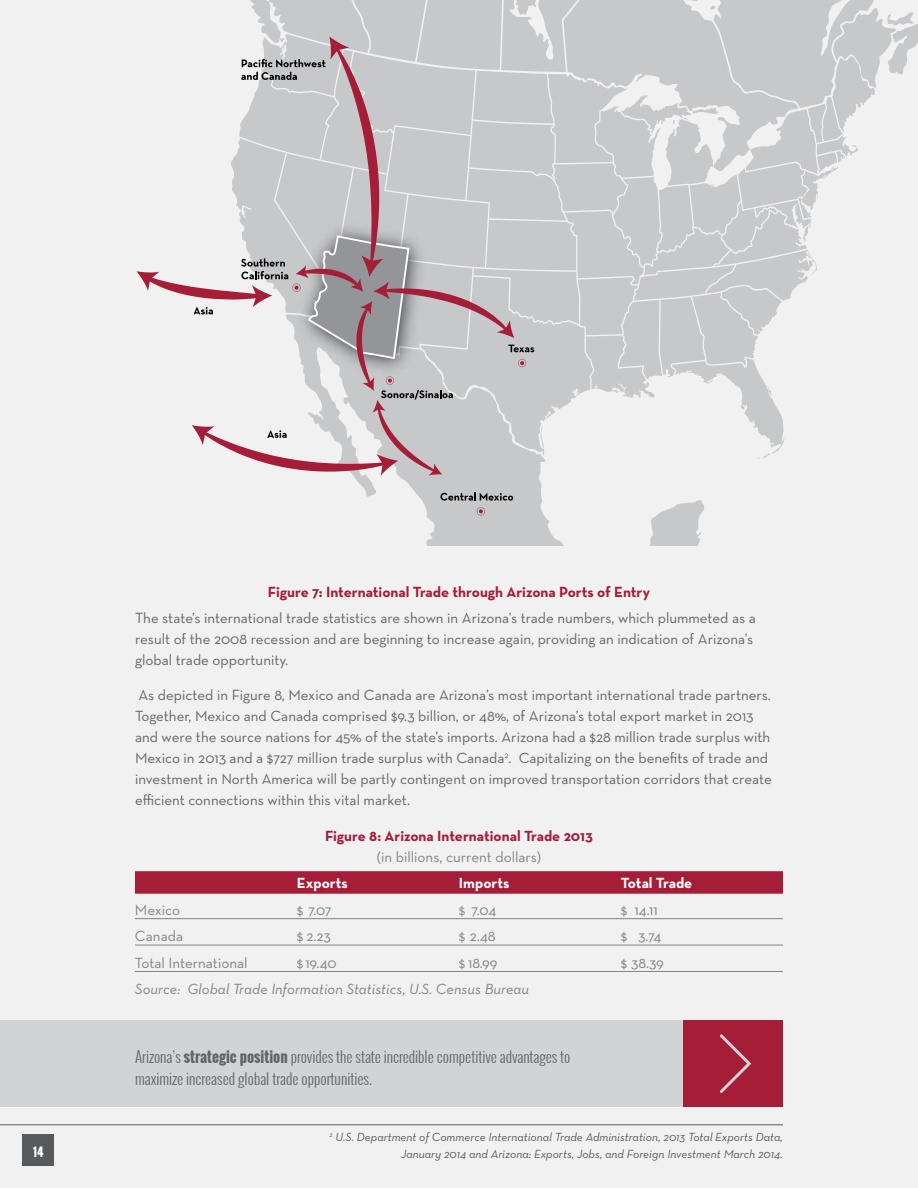
<style>
.page{position:relative;width:918px;height:1188px;background:#f1f1f2}
.page>*{position:absolute;margin:0;border:0;box-sizing:border-box;transform-origin:0 0}
.t1{font:15px/21px "Neutraface Text";color:#636466}
.t2{font:300 15px/22.5px "Oswald";color:#636466}
.t3{font:15px "Neutraface Text";color:#808285}
.t4{font:700 15px "Neutraface Text";color:#a51d37}
.t5{font:italic 15px "Neutraface Text";color:#808285}
.t6{font:700 15px "Neutraface Text";color:#fff}
.t7{font:italic 12px "Neutraface Text";color:#58595b}
.t8{font:700 12px "Oswald";color:#fff}
.s1{font-weight:700}
</style>
<div class="page">
<hr style="left:0;top:1125px;width:783px;height:1px;background:#58595b">
<div style="left:23px;top:1134px;width:31px;height:31px;background:#58595b"></div>
<div style="left:135px;top:871px;width:648px;height:23px;background:#a51d37"></div>
<hr style="left:135px;top:918px;width:648px;height:1px;background:#808285">
<hr style="left:135px;top:945px;width:648px;height:1px;background:#808285">
<hr style="left:135px;top:971px;width:648px;height:1px;background:#808285">
<div style="left:683px;top:1021px;width:100px;height:86px;background:#a51d37"></div>
<div style="left:0;top:1021px;width:683px;height:86px;background:#d1d3d4"></div>
<svg style="left:719px;top:1034px;width:33px;height:59px"></svg>
<svg style="left:354px;top:476px;width:351px;height:69px"></svg>
<svg style="left:477px;top:507px;width:8px;height:8px"></svg>
<svg style="left:440px;top:492px;width:73px;height:9px"></svg>
<svg style="left:136px;top:0;width:782px;height:476px"></svg>
<p class="t4" style="left:268px;top:582px;width:384px">Figure 7: International Trade through Arizona Ports of Entry</p>
<p class="t1" style="left:135px;top:608px;width:622px">The state’s international trade statistics are shown in Arizona’s trade numbers, which plummeted as a result of the 2008 recession and are beginning to increase again, providing an indication of Arizona’s global trade opportunity.</p>
<p class="t1" style="left:135px;top:684px;width:638px">As depicted in Figure 8, Mexico and Canada are Arizona’s most important international trade partners.<br>Together, Mexico and Canada comprised $9.3 billion, or 48%, of Arizona’s total export market in 2013 and were the source nations for 45% of the state’s imports. Arizona had a $28 million trade surplus with Mexico in 2013 and a $727 million trade surplus with Canada<sup>2</sup>. Capitalizing on the benefits of trade and investment in North America will be partly contingent on improved transportation corridors that create efficient connections within this vital market.</p>
<p class="t4" style="left:325px;top:826px;width:269px">Figure 8: Arizona International Trade 2013</p>
<p class="t3" style="left:377px;top:847px;width:166px">(in billions, current dollars)</p>
<p class="t6" style="left:297px;top:874px;width:52px">Exports</p>
<p class="t6" style="left:459px;top:874px;width:52px">Imports</p>
<p class="t6" style="left:621px;top:874px;width:73px">Total Trade</p>
<p class="t3" style="left:135px;top:900px;width:47px">Mexico</p>
<p class="t3" style="left:297px;top:900px;width:36px">$ 7.07</p>
<p class="t3" style="left:459px;top:900px;width:39px">$ 7.04</p>
<p class="t3" style="left:621px;top:900px;width:38px">$ 14.11</p>
<p class="t3" style="left:135px;top:927px;width:50px">Canada</p>
<p class="t3" style="left:297px;top:927px;width:36px">$ 2.23</p>
<p class="t3" style="left:459px;top:927px;width:38px">$ 2.48</p>
<p class="t3" style="left:621px;top:927px;width:42px">$ 3.74</p>
<p class="t3" style="left:135px;top:953px;width:114px">Total International</p>
<p class="t3" style="left:297px;top:953px;width:41px">$ 19.40</p>
<p class="t3" style="left:459px;top:953px;width:40px">$ 18.99</p>
<p class="t3" style="left:621px;top:953px;width:45px">$ 38.39</p>
<p class="t5" style="left:135px;top:979px;width:395px">Source: Global Trade Information Statistics, U.S. Census Bureau</p>
<p class="t2" style="left:135px;top:1045px;width:437px">Arizona’s <span class="s1">STRATEGIC POSITION</span> provides the state incredible competitive advantages to maximize increased global trade opportunities.</p>
<p class="t7" style="left:330px;top:1130px;width:455px"><sup>2</sup> U.S. Department of Commerce International Trade Administration, 2013 Total Exports Data,</p>
<p class="t8" style="left:33px;top:1143px;width:12px">14</p>
<p class="t7" style="left:401px;top:1146px;width:383px">January 2014 and Arizona: Exports, Jobs, and Foreign Investment March 2014.</p>
</div>
